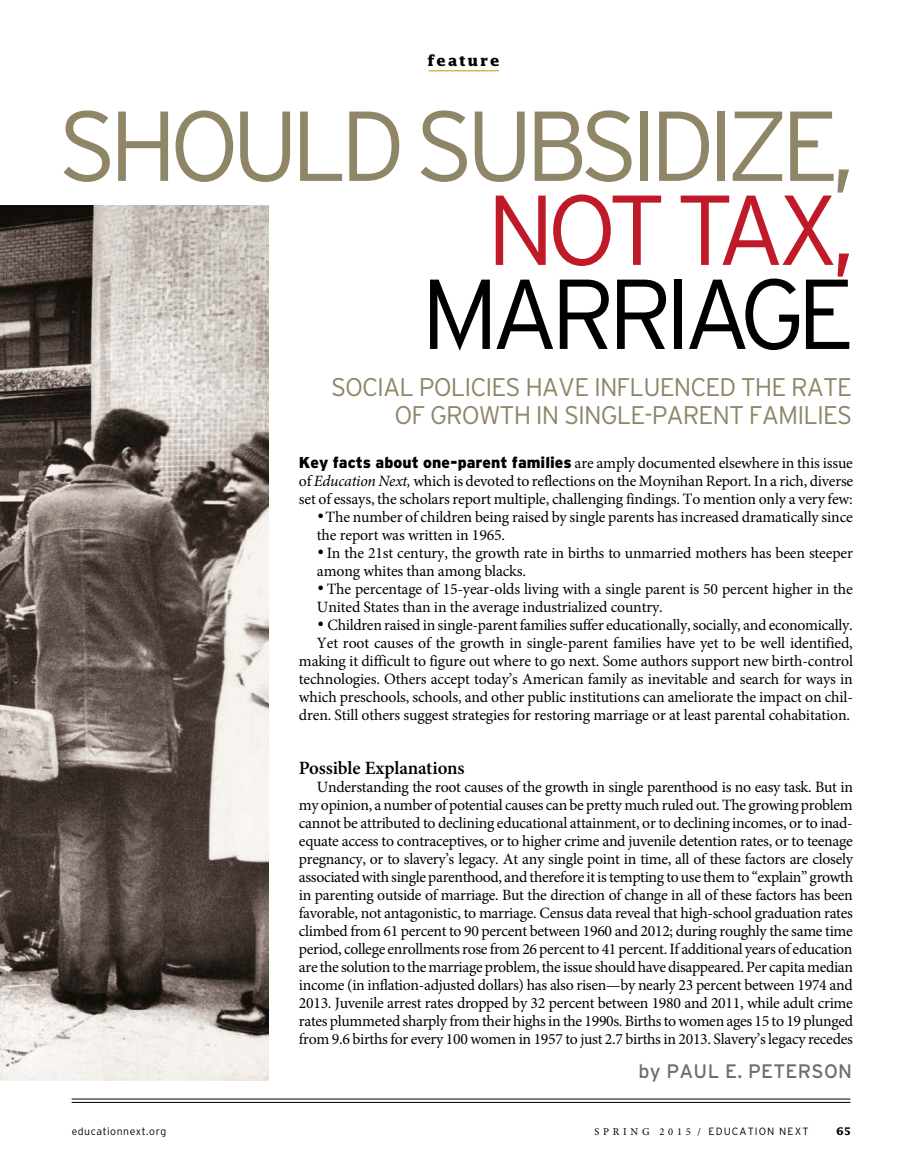
<style>
.page{position:relative;width:905px;height:1175px;background:#fff}
.page>*{position:absolute;margin:0;border:0;box-sizing:border-box;transform-origin:0 0}
.t1{font:300 99px "Interstate";letter-spacing:-.08em;color:#8f8668}
.t2{font:300 99px "Interstate";letter-spacing:-.08em;color:#000001}
.t3{font:300 99px "Interstate";letter-spacing:-.085em;color:#c01a28}
.t4{font:300 25.5px/28.5px "Interstate";letter-spacing:-.035em;color:#8f8668;text-align:right}
.t5{font:19.5px "Interstate";letter-spacing:.015em;color:#6d6d6c}
.t6{font:600 18.75px "Minion Pro";letter-spacing:-.01em;color:#000001}
.t7{font:15.75px/18px "Minion Pro";letter-spacing:-.01em;color:#000001;text-align:justify}
.t8{font:700 15px "Lucida";letter-spacing:.12em;color:#000001}
.t9{font:300 10.5px "Interstate";letter-spacing:.1em;color:#000001}
.t10{font:300 10.5px "Interstate";letter-spacing:.05em;color:#000001}
.t11{font:700 10.5px "Lucida";color:#000001}
.s1{font-family:"Interstate";font-weight:900}
.s2{font-style:italic}
.s3{font-size:34.5px}
.s4{font-family:"Minion Pro";font-weight:400}
</style>
<div class="page">
<hr style="left:72px;top:1102px;width:778px;height:1px;background:#000001">
<hr style="left:72px;top:1098px;width:778px;height:1px;background:#000001">
<hr style="left:428px;top:70px;width:71px;height:1px;background:#b09e07">
<img style="left:0;top:205px;width:268px;height:875px">
<p class="t8" style="left:427px;top:51px;width:74px">feature</p>
<h1 class="t1" style="left:58px;top:90px;width:798px">SHOULD SUBSIDIZE,</h1>
<h1 class="t3" style="left:486px;top:174px;width:370px">NOT TAX,</h1>
<h1 class="t2" style="left:421px;top:258px;width:435px">MARRIAGE</h1>
<h2 class="t4" style="left:331px;top:372px;width:522px">SOCIAL POLICIES HAVE INFLUENCED THE RATE<br>OF GROWTH IN SINGLE-PARENT FAMILIES</h2>
<p class="t7" style="left:299px;top:454px;width:555px"><span class="s1">Key facts about one-parent families</span> are amply documented elsewhere in this issue</p>
<p class="t7" style="left:299px;top:472px;width:556px">of <span class="s2">Education Next,</span> which is devoted to reflections on the Moynihan Report. In a rich, diverse</p>
<p class="t7" style="left:299px;top:490px;width:555px">set of essays, the scholars report multiple, challenging findings. To mention only a very few:</p>
<p class="t7" style="left:317px;top:508px;width:537px"><span class="s3">·</span> The number of children being raised by single parents has increased dramatically since</p>
<p class="t7" style="left:317px;top:526px;width:190px">the report was written in 1965.</p>
<p class="t7" style="left:317px;top:544px;width:537px"><span class="s3">·</span> In the 21st century, the growth rate in births to unmarried mothers has been steeper</p>
<p class="t7" style="left:317px;top:562px;width:211px">among whites than among blacks.</p>
<p class="t7" style="left:317px;top:580px;width:537px"><span class="s3">·</span> The percentage of 15-year-olds living with a single parent is 50 percent higher in the</p>
<p class="t7" style="left:317px;top:598px;width:347px">United States than in the average industrialized country.</p>
<p class="t7" style="left:317px;top:616px;width:537px"><span class="s3">·</span> Children raised in single-parent families suffer educationally, socially, and economically.</p>
<p class="t7" style="left:317px;top:634px;width:537px">Yet root causes of the growth in single-parent families have yet to be well identified,</p>
<p class="t7" style="left:299px;top:652px;width:555px">making it difficult to figure out where to go next. Some authors support new birth-control</p>
<p class="t7" style="left:299px;top:670px;width:555px">technologies. Others accept today’s American family as inevitable and search for ways in</p>
<p class="t7" style="left:299px;top:688px;width:555px">which preschools, schools, and other public institutions can ameliorate the impact on chil-</p>
<p class="t7" style="left:299px;top:706px;width:552px">dren. Still others suggest strategies for restoring marriage or at least parental cohabitation.</p>
<p class="t6" style="left:299px;top:755px;width:167px">Possible Explanations</p>
<p class="t7" style="left:299px;top:778px;width:555px;text-indent:18px">Understanding the root causes of the growth in single parenthood is no easy task. But in my opinion, a number of potential causes can be pretty much ruled out. The growing problem cannot be attributed to declining educational attainment, or to declining incomes, or to inad&shy;equate access to contraceptives, or to higher crime and juvenile detention rates, or to teenage pregnancy, or to slavery’s legacy. At any single point in time, all of these factors are closely associated with single parenthood, and therefore it is tempting to use them to “explain” growth in parenting outside of marriage. But the direction of change in all of these factors has been favorable, not antagonistic, to marriage. Census data reveal that high-school graduation rates climbed from 61 percent to 90 percent between 1960 and 2012; during roughly the same time period, college enrollments rose from 26 percent to 41 percent. If additional years of education are the solution to the marriage problem, the issue should have disappeared. Per capita median income (in inflation-adjusted dollars) has also risen—by nearly 23 percent between 1974 and 2013. Juvenile arrest rates dropped by 32 percent between 1980 and 2011, while adult crime rates plummeted sharply from their highs in the 1990s. Births to women ages 15 to 19 plunged from 9.6 births for every 100 women in 1957 to just 2.7 births in 2013. Slavery’s legacy recedes</p>
<p class="t5" style="left:638px;top:1060px;width:215px">by PAUL E. PETERSON</p>
<p class="t10" style="left:72px;top:1125px;width:96px">educationnext.org</p>
<p class="t9" style="left:594px;top:1125px;width:216px"><span class="s4">S P R I N G 2 0 1 5 /</span> EDUCATION NEXT</p>
<p class="t11" style="left:836px;top:1124px;width:16px">65</p>
</div>
